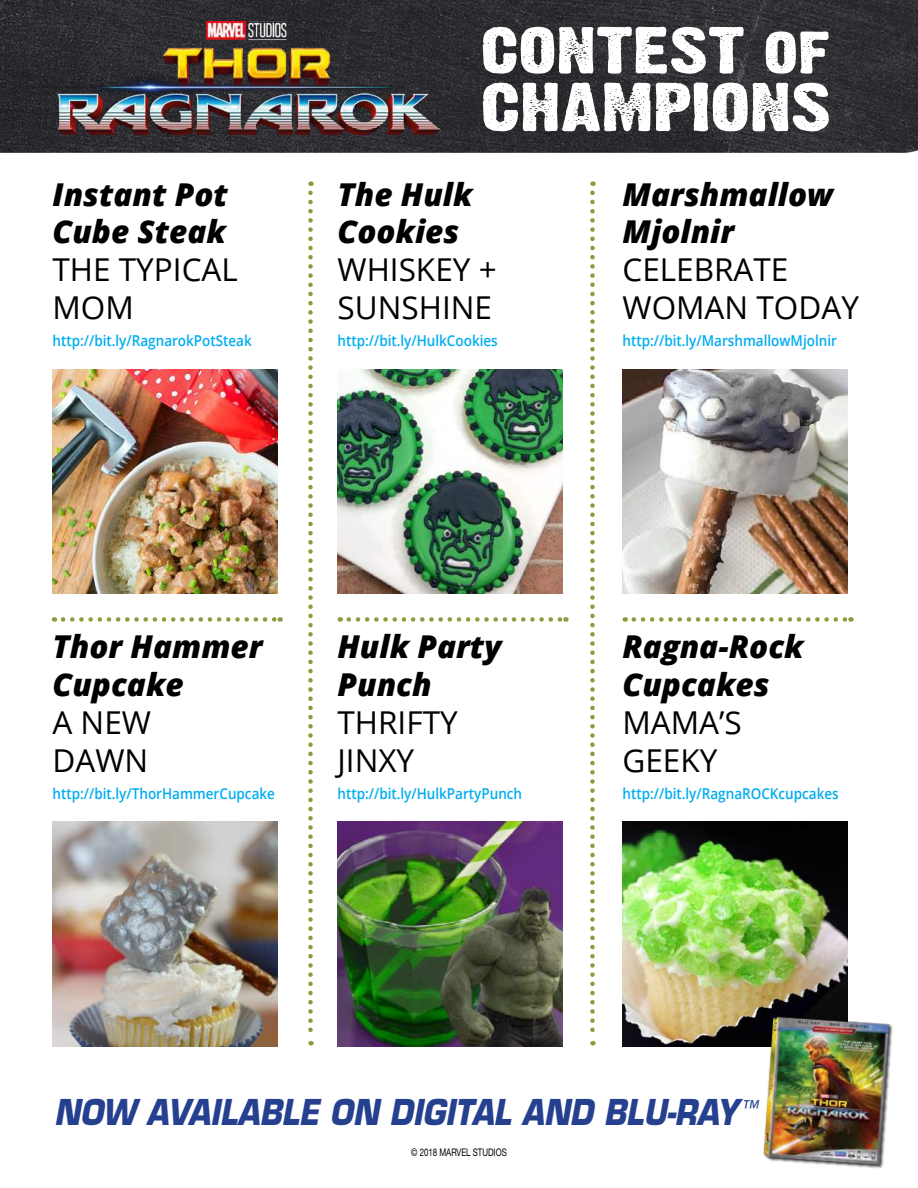
<style>
.page{position:relative;width:918px;height:1188px;background:#fff}
.page>*{position:absolute;margin:0;border:0;box-sizing:border-box;transform-origin:0 0}
.t1{font:italic 700 34.8px "Eurostile";color:#25408f;scale:.86 1}
.t2{font:italic 800 31.5px/37.8px "Open Sans";color:#000}
.t3{font:31.5px/37.8px "Open Sans";color:#000}
.t4{font:600 15px "Open Sans";color:#00aeef;scale:.9 1}
.t5{font:10.5px "Helvetica Neue";color:#000;scale:.75 1}
</style>
<div class="page">
<img style="left:0;top:0;width:918px;height:153px">
<img style="left:28px;top:21px;width:412px;height:113px">
<img style="left:52px;top:369px;width:225px;height:225px">
<img style="left:52px;top:822px;width:225px;height:225px">
<img style="left:338px;top:369px;width:224px;height:225px">
<img style="left:338px;top:822px;width:224px;height:225px">
<img style="left:622px;top:369px;width:225px;height:225px">
<img style="left:622px;top:822px;width:225px;height:225px">
<svg style="left:308px;top:193px;width:5px;height:852px"></svg>
<svg style="left:590px;top:193px;width:5px;height:852px"></svg>
<svg style="left:63px;top:617px;width:218px;height:5px"></svg>
<svg style="left:349px;top:617px;width:217px;height:5px"></svg>
<svg style="left:634px;top:617px;width:217px;height:5px"></svg>
<img style="left:761px;top:1012px;width:132px;height:155px">
<svg style="left:483px;top:83px;width:346px;height:48px"></svg>
<svg style="left:483px;top:27px;width:346px;height:47px"></svg>
<h2 class="t2" style="left:52px;top:174px;width:177px">Instant Pot<br>Cube Steak</h2>
<h2 class="t3" style="left:52px;top:250px;width:187px">THE TYPICAL<br>MOM</h2>
<p class="t4" style="left:52px;top:330px;width:223px">http://bit.ly/RagnarokPotSteak</p>
<h2 class="t2" style="left:338px;top:174px;width:137px">The Hulk<br>Cookies</h2>
<h2 class="t3" style="left:338px;top:250px;width:161px">WHISKEY +<br>SUNSHINE</h2>
<p class="t4" style="left:338px;top:330px;width:180px">http://bit.ly/HulkCookies</p>
<h2 class="t2" style="left:622px;top:174px;width:212px">Marshmallow<br>Mjolnir</h2>
<h2 class="t3" style="left:622px;top:250px;width:238px">CELEBRATE<br>WOMAN TODAY</h2>
<p class="t4" style="left:622px;top:330px;width:240px">http://bit.ly/MarshmallowMjolnir</p>
<h2 class="t2" style="left:52px;top:627px;width:212px">Thor Hammer<br>Cupcake</h2>
<h2 class="t3" style="left:52px;top:703px;width:100px">A NEW<br>DAWN</h2>
<p class="t4" style="left:52px;top:783px;width:249px">http://bit.ly/ThorHammerCupcake</p>
<h2 class="t2" style="left:338px;top:627px;width:165px">Hulk Party<br>Punch</h2>
<h2 class="t3" style="left:338px;top:703px;width:122px">THRIFTY<br>JINXY</h2>
<p class="t4" style="left:338px;top:783px;width:207px">http://bit.ly/HulkPartyPunch</p>
<h2 class="t2" style="left:622px;top:627px;width:183px">Ragna-Rock<br>Cupcakes</h2>
<h2 class="t3" style="left:622px;top:703px;width:121px">MAMA’S<br>GEEKY</h2>
<p class="t4" style="left:622px;top:783px;width:242px">http://bit.ly/RagnaROCKcupcakes</p>
<h1 class="t1" style="left:54px;top:1090px;width:820px">NOW AVAILABLE ON DIGITAL AND BLU-RAY<sup>™</sup></h1>
<p class="t5" style="left:411px;top:1146px;width:129px">© 2018 MARVEL STUDIOS</p>
</div>
